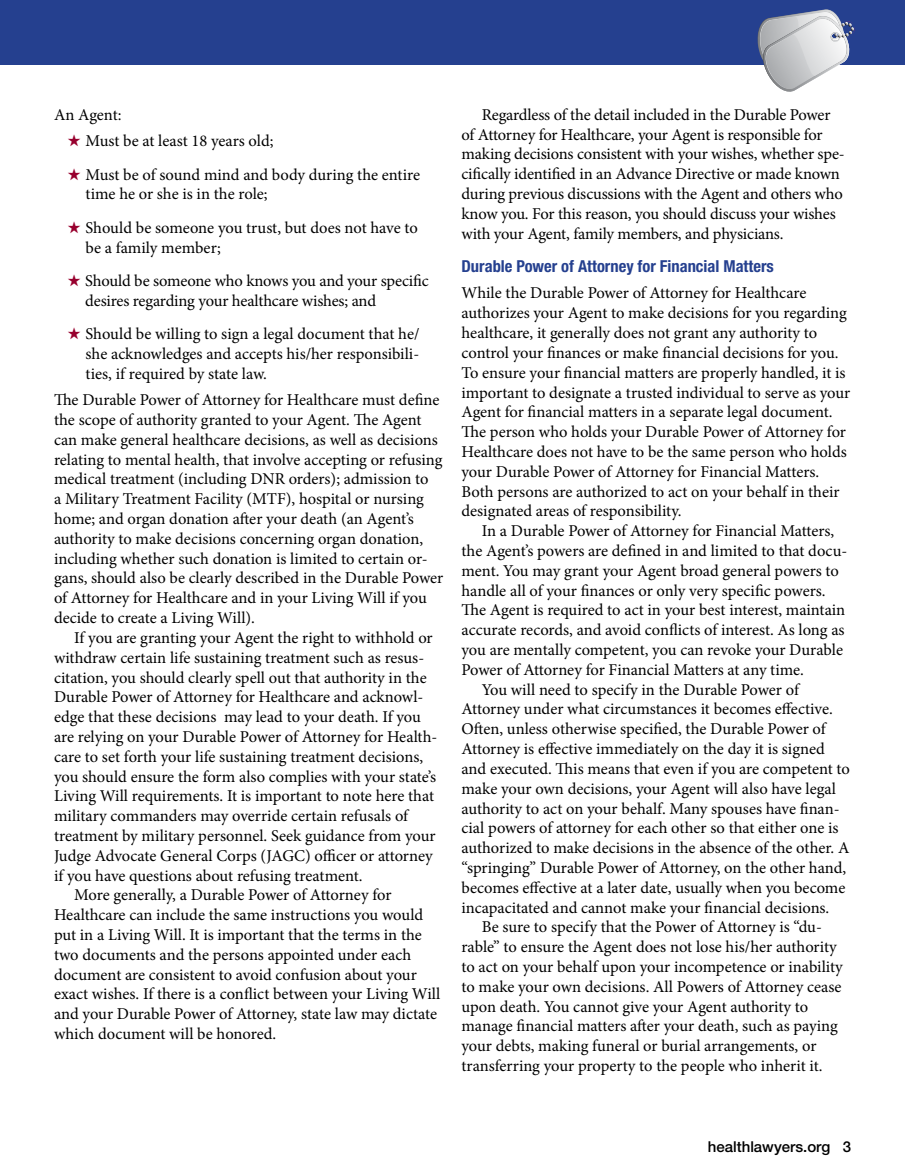
<style>
.page{position:relative;width:905px;height:1175px;background:#fff}
.page>*{position:absolute;margin:0;border:0;box-sizing:border-box;transform-origin:0 0}
.t1{font:16.5px/19.8px "Minion Pro";letter-spacing:-.005em;color:#000}
.t2{font:700 condensed 16.5px "Helvetica Neue LT Std";color:#25408f}
.t3{font:500 15px "Helvetica Neue LT Std";color:#000}
.s1{color:#98002e}
</style>
<div class="page">
<div style="left:0;top:0;width:904px;height:65px;background:#25408f"></div>
<svg style="left:757px;top:9px;width:98px;height:83px"></svg>
<p class="t1" style="left:54px;top:105px;width:69px">An Agent:</p>
<p class="t1" style="left:67px;top:131px;width:207px"><span class="s1">★</span> Must be at least 18 years old;</p>
<p class="t1" style="left:86px;top:164px;width:336px;text-indent:-18px"><span class="s1">★</span> Must be of sound mind and body during the entire time he or she is in the role;</p>
<p class="t1" style="left:86px;top:218px;width:334px;text-indent:-18px"><span class="s1">★</span> Should be someone you trust, but does not have to be a family member;</p>
<p class="t1" style="left:85px;top:271px;width:345px;text-indent:-18px"><span class="s1">★</span> Should be someone who knows you and your specific desires regarding your healthcare wishes; and</p>
<p class="t1" style="left:86px;top:324px;width:335px;text-align:justify;text-indent:-18px"><span class="s1">★</span> Should be willing to sign a legal document that he/ she acknowledges and accepts his/her responsibili&shy;ties, if required by state law.</p>
<p class="t1" style="left:54px;top:390px;width:391px">The Durable Power of Attorney for Healthcare must define the scope of authority granted to your Agent. The Agent can make general healthcare decisions, as well as decisions relating to mental health, that involve accepting or refusing medical treatment (including DNR orders); admission to<br>a Military Treatment Facility (MTF), hospital or nursing home; and organ donation after your death (an Agent’s authority to make decisions concerning organ donation, including whether such donation is limited to certain or&shy;gans, should also be clearly described in the Durable Power of Attorney for Healthcare and in your Living Will if you decide to create a Living Will).</p>
<p class="t1" style="left:74px;top:628px;width:360px">If you are granting your Agent the right to withhold or</p>
<p class="t1" style="left:54px;top:647px;width:372px">withdraw certain life sustaining treatment such as resus-</p>
<p class="t1" style="left:54px;top:667px;width:374px">citation, you should clearly spell out that authority in the</p>
<p class="t1" style="left:54px;top:687px;width:371px">Durable Power of Attorney for Healthcare and acknowl-</p>
<p class="t1" style="left:54px;top:707px;width:368px">edge that these decisions may lead to your death. If you</p>
<p class="t1" style="left:54px;top:727px;width:385px">are relying on your Durable Power of Attorney for Health-</p>
<p class="t1" style="left:54px;top:746px;width:370px">care to set forth your life sustaining treatment decisions,</p>
<p class="t1" style="left:54px;top:766px;width:383px">you should ensure the form also complies with your state’s</p>
<p class="t1" style="left:54px;top:786px;width:381px">Living Will requirements. It is important to note here that</p>
<p class="t1" style="left:54px;top:806px;width:355px">military commanders may override certain refusals of</p>
<p class="t1" style="left:54px;top:826px;width:383px">treatment by military personnel. Seek guidance from your</p>
<p class="t1" style="left:54px;top:845px;width:380px">Judge Advocate General Corps (JAGC) officer or attorney</p>
<p class="t1" style="left:54px;top:865px;width:310px">if you have questions about refusing treatment.</p>
<p class="t1" style="left:74px;top:885px;width:319px">More generally, a Durable Power of Attorney for</p>
<p class="t1" style="left:54px;top:905px;width:371px">Healthcare can include the same instructions you would</p>
<p class="t1" style="left:54px;top:925px;width:369px">put in a Living Will. It is important that the terms in the</p>
<p class="t1" style="left:54px;top:944px;width:359px">two documents and the persons appointed under each</p>
<p class="t1" style="left:54px;top:964px;width:364px">document are consistent to avoid confusion about your</p>
<p class="t1" style="left:54px;top:984px;width:388px">exact wishes. If there is a conflict between your Living Will</p>
<p class="t1" style="left:54px;top:1004px;width:384px">and your Durable Power of Attorney, state law may dictate</p>
<p class="t1" style="left:54px;top:1024px;width:224px">which document will be honored.</p>
<p class="t1" style="left:461px;top:105px;width:385px;text-indent:20px">Regardless of the detail included in the Durable Power of Attorney for Healthcare, your Agent is responsible for making decisions consistent with your wishes, whether spe&shy;cifically identified in an Advance Directive or made known during previous discussions with the Agent and others who know you. For this reason, you should discuss your wishes with your Agent, family members, and physicians.</p>
<p class="t2" style="left:461px;top:256px;width:314px">Durable Power of Attorney for Financial Matters</p>
<p class="t1" style="left:461px;top:283px;width:390px">While the Durable Power of Attorney for Healthcare authorizes your Agent to make decisions for you regarding healthcare, it generally does not grant any authority to control your finances or make financial decisions for you.<br>To ensure your financial matters are properly handled, it is important to designate a trusted individual to serve as your Agent for financial matters in a separate legal document.<br>The person who holds your Durable Power of Attorney for Healthcare does not have to be the same person who holds your Durable Power of Attorney for Financial Matters.<br>Both persons are authorized to act on your behalf in their designated areas of responsibility.</p>
<p class="t1" style="left:481px;top:521px;width:354px">In a Durable Power of Attorney for Financial Matters,</p>
<p class="t1" style="left:461px;top:541px;width:387px">the Agent’s powers are defined in and limited to that docu-</p>
<p class="t1" style="left:461px;top:560px;width:379px">ment. You may grant your Agent broad general powers to</p>
<p class="t1" style="left:461px;top:580px;width:365px">handle all of your finances or only very specific powers.</p>
<p class="t1" style="left:461px;top:600px;width:385px">The Agent is required to act in your best interest, maintain</p>
<p class="t1" style="left:461px;top:620px;width:384px">accurate records, and avoid conflicts of interest. As long as</p>
<p class="t1" style="left:461px;top:640px;width:383px">you are mentally competent, you can revoke your Durable</p>
<p class="t1" style="left:461px;top:659px;width:344px">Power of Attorney for Financial Matters at any time.</p>
<p class="t1" style="left:481px;top:679px;width:318px">You will need to specify in the Durable Power of</p>
<p class="t1" style="left:461px;top:699px;width:373px">Attorney under what circumstances it becomes effective.</p>
<p class="t1" style="left:461px;top:719px;width:366px">Often, unless otherwise specified, the Durable Power of</p>
<p class="t1" style="left:461px;top:739px;width:365px">Attorney is effective immediately on the day it is signed</p>
<p class="t1" style="left:461px;top:758px;width:390px">and executed. This means that even if you are competent to</p>
<p class="t1" style="left:461px;top:778px;width:376px">make your own decisions, your Agent will also have legal</p>
<p class="t1" style="left:461px;top:798px;width:379px">authority to act on your behalf. Many spouses have finan-</p>
<p class="t1" style="left:461px;top:818px;width:378px">cial powers of attorney for each other so that either one is</p>
<p class="t1" style="left:461px;top:838px;width:389px">authorized to make decisions in the absence of the other. A</p>
<p class="t1" style="left:461px;top:857px;width:386px">“springing” Durable Power of Attorney, on the other hand,</p>
<p class="t1" style="left:461px;top:877px;width:385px">becomes effective at a later date, usually when you become</p>
<p class="t1" style="left:461px;top:897px;width:369px">incapacitated and cannot make your financial decisions.</p>
<p class="t1" style="left:481px;top:917px;width:341px">Be sure to specify that the Power of Attorney is “du-</p>
<p class="t1" style="left:461px;top:937px;width:377px">rable” to ensure the Agent does not lose his/her authority</p>
<p class="t1" style="left:461px;top:956px;width:383px">to act on your behalf upon your incompetence or inability</p>
<p class="t1" style="left:461px;top:976px;width:381px">to make your own decisions. All Powers of Attorney cease</p>
<p class="t1" style="left:461px;top:996px;width:348px">upon death. You cannot give your Agent authority to</p>
<p class="t1" style="left:461px;top:1016px;width:378px">manage financial matters after your death, such as paying</p>
<p class="t1" style="left:461px;top:1036px;width:356px">your debts, making funeral or burial arrangements, or</p>
<p class="t1" style="left:461px;top:1055px;width:362px">transferring your property to the people who inherit it.</p>
<p class="t3" style="left:707px;top:1138px;width:145px">healthlawyers.org 3</p>
</div>
